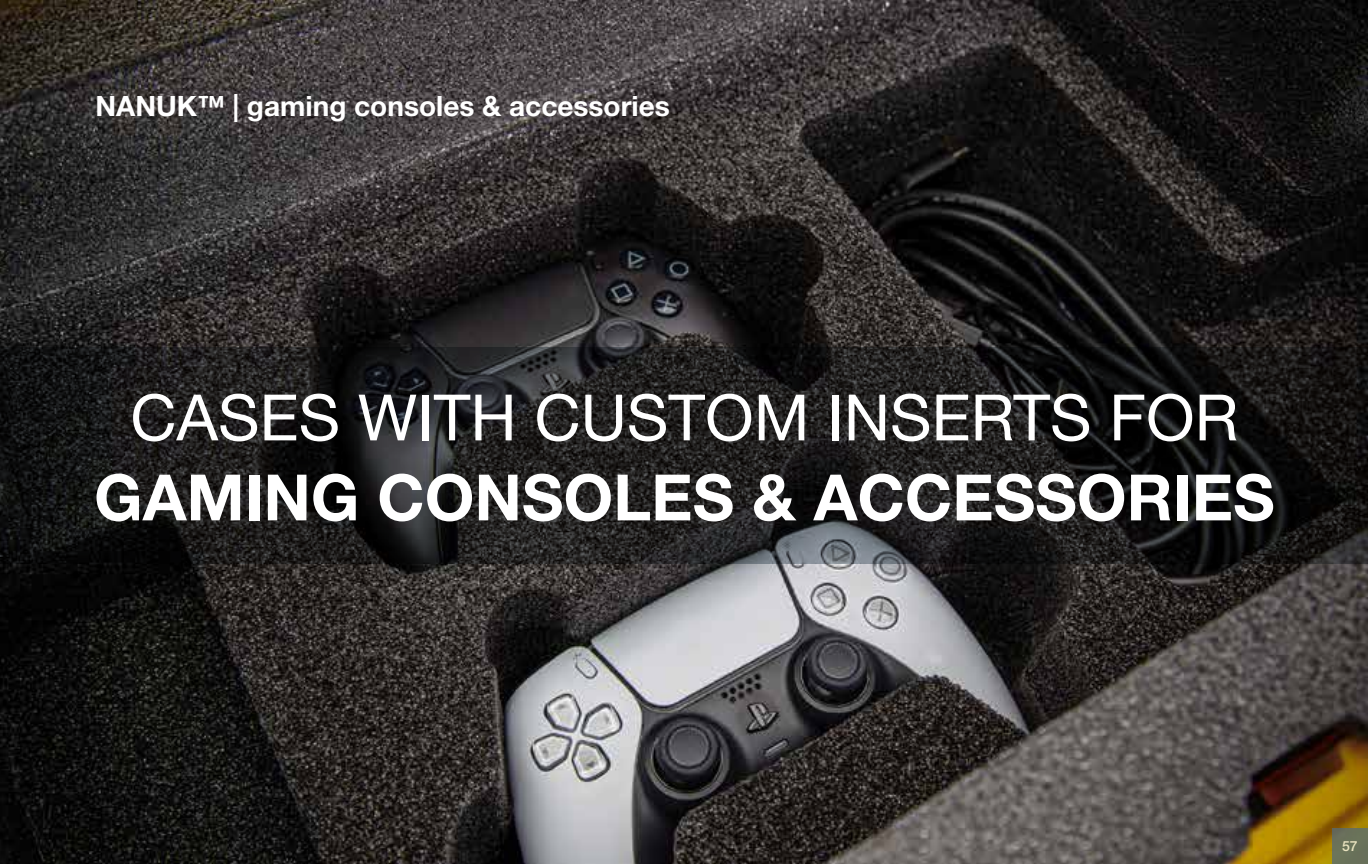
<style>
.page{position:relative;width:1368px;height:864px;background:#fff}
.page>*{position:absolute;margin:0;border:0;box-sizing:border-box;transform-origin:0 0}
.t1{font:700 64px "Helvetica Neue LT Std";color:#fff}
.t2{font:64px "Helvetica Neue LT Std";color:#fff}
.t3{font:700 28px "Helvetica Neue LT Std";color:#fff}
.t4{font:500 14px "Helvetica Neue LT Std";color:#fff}
</style>
<div class="page">
<img style="left:0;top:0;width:1368px;height:864px">
<svg style="left:0;top:348px;width:1368px;height:216px;background:#1d1c1c"></svg>
<div style="left:1332px;top:828px;width:36px;height:36px;background:#6a725a"></div>
<p class="t3" style="left:96px;top:89px;width:576px">NANUK™ | gaming consoles &amp; accessories</p>
<h1 class="t2" style="left:130px;top:379px;width:1110px">CASES WITH CUSTOM INSERTS FOR</h1>
<h1 class="t1" style="left:94px;top:458px;width:1182px">GAMING CONSOLES &amp; ACCESSORIES</h1>
<p class="t4" style="left:1342px;top:838px;width:17px">57</p>
</div>
